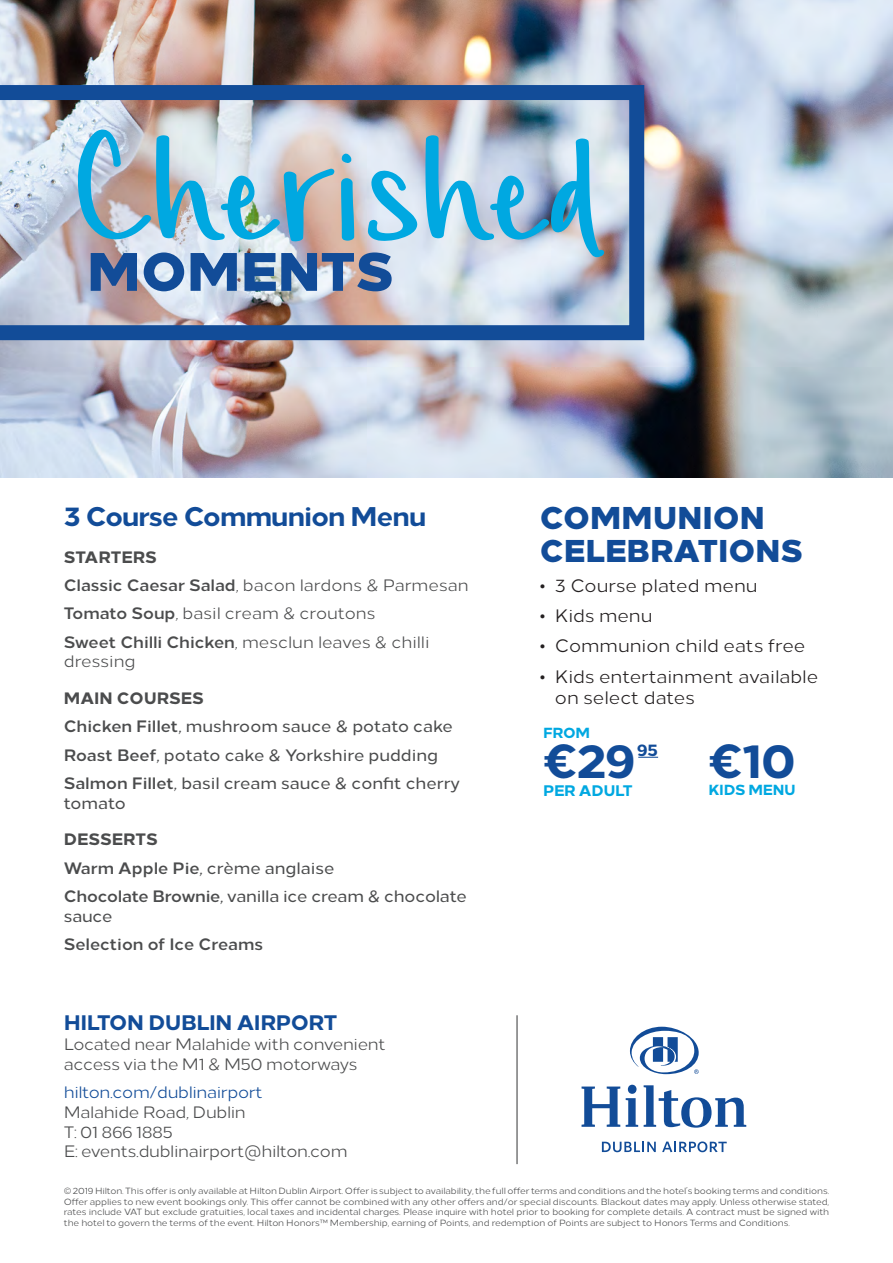
<style>
.page{position:relative;width:893px;height:1263px;background:#fff}
.page>*{position:absolute;margin:0;border:0;box-sizing:border-box;transform-origin:0 0}
.t1{font:225px "Simple Joys";letter-spacing:-.035em;color:#00a8e1}
.t2{font:800 54px "Loew";color:#124c98}
.t3{font:800 47.85px "Loew";color:#124c98}
.t4{font:800 31.5px/33px "Loew";color:#124c98}
.t5{font:800 27px "Loew";letter-spacing:-.03em;color:#124c98}
.t6{font:800 21px "Loew";letter-spacing:-.02em;color:#124c98}
.t7{font:18px/21.6px "Loew";color:#231f20}
.t8{font:800 16.65px "Loew";color:#124c98}
.t9{font:500 16.5px "Loew";color:#4b4c4d}
.t10{font:16.5px/19.8px "Loew";letter-spacing:-.02em;color:#4b4c4d}
.t11{font:16.5px "Loew";color:#4b4c4d}
.t12{font:800 16.5px "Loew";color:#4b4c4d}
.t13{font:16.5px "Loew";letter-spacing:-.02em;color:#124c98}
.t14{font:700 16.5px "Loew";color:#4b4c4d}
.t15{font:800 15.3px "Loew";letter-spacing:-.02em;color:#00a8e1}
.t16{font:800 14.55px "Loew";letter-spacing:-.02em;color:#00a8e1}
.t17{font:9px/10.8px "Loew";letter-spacing:-.01em;color:#4b4c4d;text-align:justify}
.s1{font-weight:700}
</style>
<div class="page">
<img style="left:0;top:0;width:893px;height:477px">
<img style="left:0;top:85px;width:644px;height:255px">
<hr style="left:516px;top:1015px;width:2px;height:149px;background:#4b4c4d">
<svg style="left:638px;top:757px;width:20px;height:1px"></svg>
<svg style="left:630px;top:1027px;width:69px;height:47px"></svg>
<svg style="left:581px;top:1086px;width:39px;height:41px"></svg>
<svg style="left:626px;top:1085px;width:12px;height:42px"></svg>
<svg style="left:644px;top:1085px;width:102px;height:43px"></svg>
<svg style="left:602px;top:1142px;width:54px;height:10px"></svg>
<svg style="left:662px;top:1141px;width:65px;height:11px"></svg>
<p class="t1" style="left:71px;top:93px;width:533px">Cherished</p>
<p class="t2" style="left:87px;top:226px;width:308px">MOMENTS</p>
<p class="t5" style="left:64px;top:494px;width:364px">3 Course Communion Menu</p>
<p class="t12" style="left:64px;top:543px;width:95px">STARTERS</p>
<p class="t11" style="left:64px;top:572px;width:406px"><span class="s1">Classic Caesar Salad</span>, bacon lardons &amp; Parmesan</p>
<p class="t11" style="left:64px;top:601px;width:313px"><span class="s1">Tomato Soup</span>, basil cream &amp; croutons</p>
<p class="t11" style="left:64px;top:629px;width:367px"><span class="s1">Sweet Chilli Chicken</span>, mesclun leaves &amp; chilli</p>
<p class="t11" style="left:64px;top:649px;width:73px">dressing</p>
<p class="t12" style="left:64px;top:684px;width:142px">MAIN COURSES</p>
<p class="t9" style="left:64px;top:713px;width:391px"><span class="s1">Chicken Fillet</span>, mushroom sauce &amp; potato cake</p>
<p class="t9" style="left:64px;top:742px;width:376px"><span class="s1">Roast Beef</span>, potato cake &amp; Yorkshire pudding</p>
<p class="t9" style="left:64px;top:770px;width:398px"><span class="s1">Salmon Fillet</span>, basil cream sauce &amp; confit cherry</p>
<p class="t9" style="left:64px;top:790px;width:64px">tomato</p>
<p class="t12" style="left:64px;top:826px;width:96px">DESSERTS</p>
<p class="t9" style="left:64px;top:855px;width:272px"><span class="s1">Warm Apple Pie</span>, crème anglaise</p>
<p class="t9" style="left:64px;top:883px;width:404px"><span class="s1">Chocolate Brownie</span>, vanilla ice cream &amp; chocolate</p>
<p class="t9" style="left:64px;top:903px;width:50px">sauce</p>
<p class="t14" style="left:64px;top:931px;width:201px">Selection of Ice Creams</p>
<p class="t6" style="left:64px;top:1005px;width:275px">HILTON DUBLIN AIRPORT</p>
<p class="t10" style="left:64px;top:1032px;width:324px">Located near Malahide with convenient access via the M1 &amp; M50 motorways</p>
<p class="t13" style="left:64px;top:1079px;width:201px">hilton.com/dublinairport</p>
<p class="t10" style="left:64px;top:1100px;width:184px">Malahide Road, Dublin</p>
<p class="t10" style="left:64px;top:1120px;width:111px">T: 01 866 1885</p>
<p class="t10" style="left:64px;top:1140px;width:285px">E: events.dublinairport@hilton.com</p>
<p class="t4" style="left:540px;top:499px;width:264px">COMMUNION<br>CELEBRATIONS</p>
<p class="t7" style="left:540px;top:573px;width:219px">• 3 Course plated menu</p>
<p class="t7" style="left:540px;top:604px;width:114px">• Kids menu</p>
<p class="t7" style="left:540px;top:634px;width:267px">• Communion child eats free</p>
<p class="t7" style="left:555px;top:664px;width:265px;text-indent:-15px">• Kids entertainment available on select dates</p>
<p class="t16" style="left:543px;top:721px;width:49px">FROM</p>
<p class="t3" style="left:543px;top:721px;width:94px">€29</p>
<p class="t8" style="left:637px;top:736px;width:22px">95</p>
<p class="t3" style="left:708px;top:721px;width:89px">€10</p>
<p class="t16" style="left:708px;top:778px;width:89px">KIDS MENU</p>
<p class="t15" style="left:543px;top:777px;width:91px">PER ADULT</p>
<p class="t17" style="left:64px;top:1184px;width:767px">© 2019 Hilton. This offer is only available at Hilton Dublin Airport. Offer is subject to availability, the full offer terms and conditions and the hotel’s booking terms and conditions.<br>Offer applies to new event bookings only. This offer cannot be combined with any other offers and/or special discounts. Blackout dates may apply. Unless otherwise stated, rates include VAT but exclude gratuities, local taxes and incidental charges. Please inquire with hotel prior to booking for complete details. A contract must be signed with the hotel to govern the terms of the event. Hilton Honors™ Membership, earning of Points, and redemption of Points are subject to Honors Terms and Conditions.</p>
</div>
